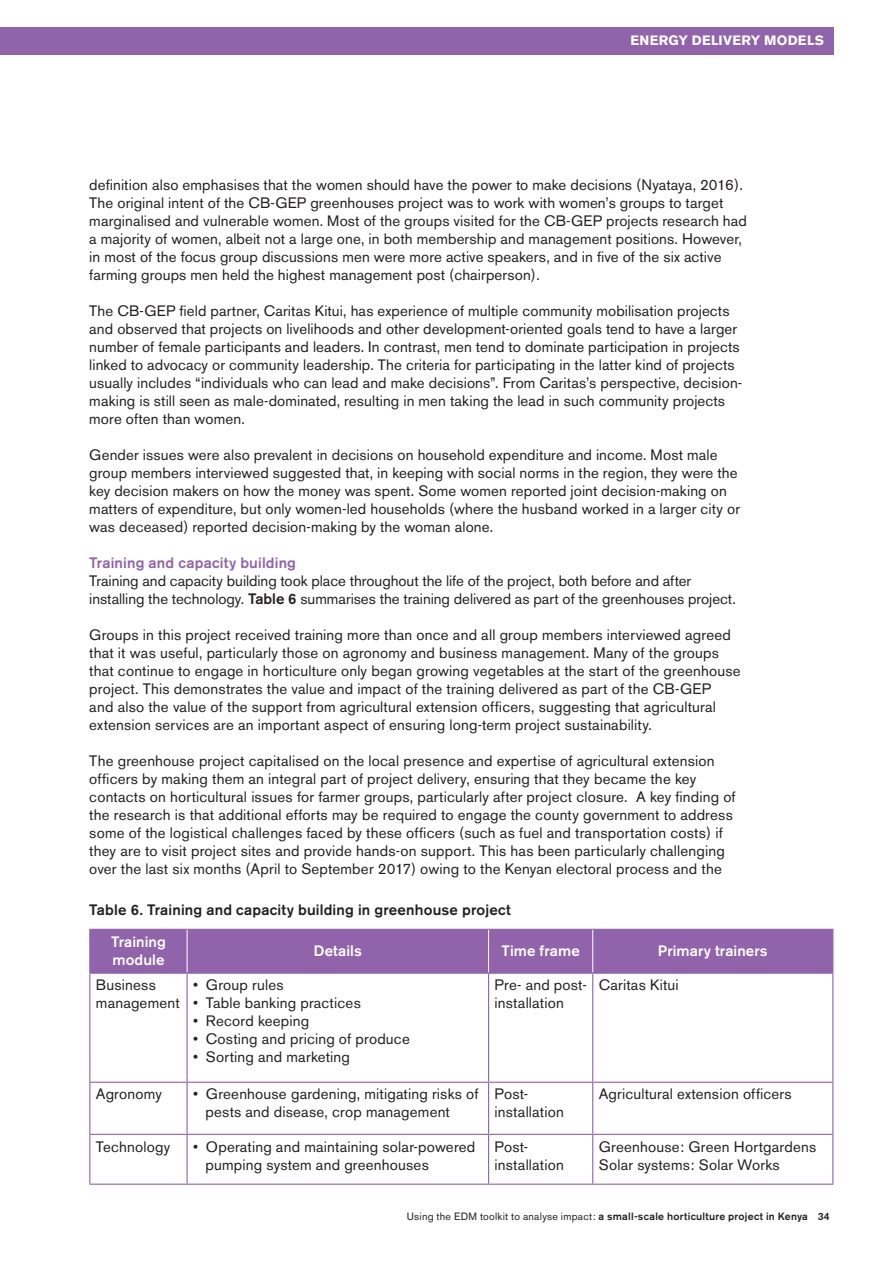
<style>
.page{position:relative;width:893px;height:1263px;background:#fff}
.page>*{position:absolute;margin:0;border:0;box-sizing:border-box;transform-origin:0 0}
.t1{font:15px/18px "Akzidenz Grotesk BE";letter-spacing:.01em;color:#231f20}
.t2{font:500 15px "Akzidenz Grotesk BE";letter-spacing:.01em;color:#231f20}
.t3{font:500 15px/18px "Akzidenz Grotesk BE";letter-spacing:.005em;color:#fff}
.t4{font:500 15px "Akzidenz Grotesk BE";letter-spacing:.01em;color:#9063aa}
.t5{font:700 13.5px "Akzidenz Grotesk BE";letter-spacing:.025em;color:#fff}
.t6{font:500 10.5px "Akzidenz Grotesk BE";letter-spacing:.025em;color:#231f20}
.s1{font-weight:500}
.s2{font-weight:400}
</style>
<div class="page">
<div style="left:0;top:27px;width:833px;height:27px;background:#9063aa"></div>
<div style="left:90px;top:930px;width:742px;height:42px;background:#9063aa"></div>
<hr style="left:89px;top:929px;width:98px;height:1px;background:#9063aa">
<hr style="left:89px;top:930px;width:1px;height:42px;background:#9063aa">
<hr style="left:187px;top:929px;width:302px;height:1px;background:#9063aa">
<hr style="left:489px;top:929px;width:104px;height:1px;background:#9063aa">
<hr style="left:593px;top:929px;width:240px;height:1px;background:#9063aa">
<hr style="left:832px;top:930px;width:1px;height:42px;background:#9063aa">
<hr style="left:187px;top:930px;width:1px;height:42px;background:#fff">
<hr style="left:488px;top:930px;width:1px;height:42px;background:#fff">
<hr style="left:592px;top:930px;width:1px;height:42px;background:#fff">
<hr style="left:89px;top:972px;width:98px;height:2px;background:#9063aa">
<hr style="left:89px;top:974px;width:1px;height:108px;background:#9063aa">
<hr style="left:187px;top:972px;width:302px;height:2px;background:#9063aa">
<hr style="left:187px;top:974px;width:1px;height:108px;background:#9063aa">
<hr style="left:489px;top:972px;width:104px;height:2px;background:#9063aa">
<hr style="left:488px;top:974px;width:1px;height:108px;background:#9063aa">
<hr style="left:593px;top:972px;width:240px;height:2px;background:#9063aa">
<hr style="left:592px;top:974px;width:1px;height:108px;background:#9063aa">
<hr style="left:832px;top:974px;width:1px;height:108px;background:#9063aa">
<hr style="left:89px;top:1082px;width:98px;height:1px;background:#9063aa">
<hr style="left:89px;top:1083px;width:1px;height:51px;background:#9063aa">
<hr style="left:187px;top:1082px;width:302px;height:1px;background:#9063aa">
<hr style="left:187px;top:1083px;width:1px;height:51px;background:#9063aa">
<hr style="left:489px;top:1082px;width:104px;height:1px;background:#9063aa">
<hr style="left:488px;top:1083px;width:1px;height:51px;background:#9063aa">
<hr style="left:593px;top:1082px;width:240px;height:1px;background:#9063aa">
<hr style="left:592px;top:1083px;width:1px;height:51px;background:#9063aa">
<hr style="left:832px;top:1083px;width:1px;height:51px;background:#9063aa">
<hr style="left:89px;top:1134px;width:98px;height:1px;background:#9063aa">
<hr style="left:89px;top:1135px;width:1px;height:48px;background:#9063aa">
<hr style="left:187px;top:1134px;width:302px;height:1px;background:#9063aa">
<hr style="left:187px;top:1135px;width:1px;height:48px;background:#9063aa">
<hr style="left:489px;top:1134px;width:104px;height:1px;background:#9063aa">
<hr style="left:488px;top:1135px;width:1px;height:48px;background:#9063aa">
<hr style="left:593px;top:1134px;width:240px;height:1px;background:#9063aa">
<hr style="left:592px;top:1135px;width:1px;height:48px;background:#9063aa">
<hr style="left:832px;top:1135px;width:1px;height:48px;background:#9063aa">
<hr style="left:89px;top:1183px;width:98px;height:2px;background:#9063aa">
<hr style="left:187px;top:1183px;width:302px;height:2px;background:#9063aa">
<hr style="left:489px;top:1183px;width:104px;height:2px;background:#9063aa">
<hr style="left:593px;top:1183px;width:240px;height:2px;background:#9063aa">
<p class="t5" style="left:630px;top:32px;width:195px">ENERGY DELIVERY MODELS</p>
<p class="t1" style="left:89px;top:176px;width:659px">definition also emphasises that the women should have the power to make decisions (Nyataya, 2016).<br>The original intent of the CB-GEP greenhouses project was to work with women’s groups to target marginalised and vulnerable women. Most of the groups visited for the CB-GEP projects research had a majority of women, albeit not a large one, in both membership and management positions. However, in most of the focus group discussions men were more active speakers, and in five of the six active farming groups men held the highest management post (chairperson).</p>
<p class="t1" style="left:89px;top:302px;width:654px">The CB-GEP field partner, Caritas Kitui, has experience of multiple community mobilisation projects and observed that projects on livelihoods and other development-oriented goals tend to have a larger number of female participants and leaders. In contrast, men tend to dominate participation in projects linked to advocacy or community leadership. The criteria for participating in the latter kind of projects usually includes “individuals who can lead and make decisions”. From Caritas’s perspective, decision&shy;making is still seen as male-dominated, resulting in men taking the lead in such community projects more often than women.</p>
<p class="t1" style="left:89px;top:446px;width:652px">Gender issues were also prevalent in decisions on household expenditure and income. Most male group members interviewed suggested that, in keeping with social norms in the region, they were the key decision makers on how the money was spent. Some women reported joint decision-making on matters of expenditure, but only women-led households (where the husband worked in a larger city or was deceased) reported decision-making by the woman alone.</p>
<p class="t4" style="left:89px;top:553px;width:208px">Training and capacity building</p>
<p class="t1" style="left:89px;top:572px;width:648px">Training and capacity building took place throughout the life of the project, both before and after installing the technology. <span class="s1">Table 6</span> summarises the training delivered as part of the greenhouses project.</p>
<p class="t1" style="left:89px;top:626px;width:653px">Groups in this project received training more than once and all group members interviewed agreed that it was useful, particularly those on agronomy and business management. Many of the groups that continue to engage in horticulture only began growing vegetables at the start of the greenhouse project. This demonstrates the value and impact of the training delivered as part of the CB-GEP<br>and also the value of the support from agricultural extension officers, suggesting that agricultural extension services are an important aspect of ensuring long-term project sustainability.</p>
<p class="t1" style="left:89px;top:752px;width:648px">The greenhouse project capitalised on the local presence and expertise of agricultural extension officers by making them an integral part of project delivery, ensuring that they became the key contacts on horticultural issues for farmer groups, particularly after project closure. A key finding of the research is that additional efforts may be required to engage the county government to address some of the logistical challenges faced by these officers (such as fuel and transportation costs) if they are to visit project sites and provide hands-on support. This has been particularly challenging over the last six months (April to September 2017) owing to the Kenyan electoral process and the</p>
<p class="t2" style="left:89px;top:901px;width:423px">Table 6. Training and capacity building in greenhouse project</p>
<p class="t3" style="left:111px;top:933px;width:56px">Training module</p>
<p class="t3" style="left:314px;top:942px;width:50px">Details</p>
<p class="t3" style="left:502px;top:942px;width:80px">Time frame</p>
<p class="t3" style="left:658px;top:942px;width:111px">Primary trainers</p>
<p class="t1" style="left:96px;top:976px;width:85px">Business management</p>
<p class="t1" style="left:193px;top:976px;width:92px">• Group rules</p>
<p class="t1" style="left:495px;top:976px;width:94px">Pre- and post&shy;installation</p>
<p class="t1" style="left:599px;top:976px;width:81px">Caritas Kitui</p>
<p class="t1" style="left:193px;top:994px;width:169px">• Table banking practices</p>
<p class="t1" style="left:193px;top:1012px;width:118px">• Record keeping</p>
<p class="t1" style="left:193px;top:1030px;width:218px">• Costing and pricing of produce</p>
<p class="t1" style="left:193px;top:1048px;width:158px">• Sorting and marketing</p>
<p class="t1" style="left:96px;top:1085px;width:68px">Agronomy</p>
<p class="t1" style="left:206px;top:1085px;width:274px;text-indent:-12px">• Greenhouse gardening, mitigating risks of pests and disease, crop management</p>
<p class="t1" style="left:495px;top:1085px;width:71px">Post&shy;installation</p>
<p class="t1" style="left:599px;top:1085px;width:195px">Agricultural extension officers</p>
<p class="t1" style="left:96px;top:1137px;width:76px">Technology</p>
<p class="t1" style="left:206px;top:1137px;width:271px;text-indent:-12px">• Operating and maintaining solar-powered pumping system and greenhouses</p>
<p class="t1" style="left:495px;top:1137px;width:71px">Post&shy;installation</p>
<p class="t1" style="left:599px;top:1137px;width:219px">Greenhouse: Green Hortgardens<br>Solar systems: Solar Works</p>
<p class="t6" style="left:407px;top:1210px;width:425px"><span class="s2">Using the EDM toolkit to analyse impact:</span> a small-scale horticulture project in Kenya 34</p>
</div>
